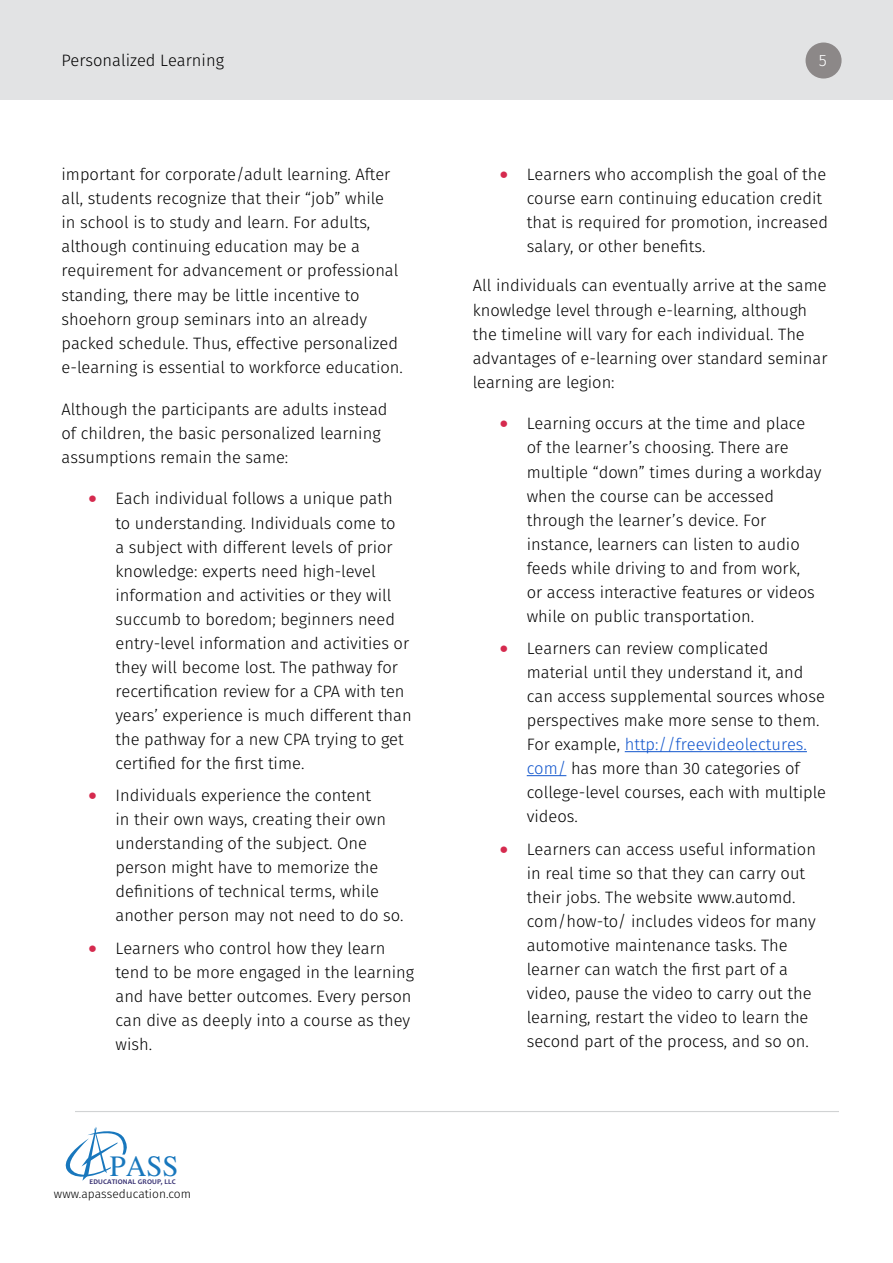
<style>
.page{position:relative;width:893px;height:1263px;background:#fff}
.page>*{position:absolute;margin:0;border:0;box-sizing:border-box;transform-origin:0 0}
.t1{font:29.55px "Times";color:#1877bd}
.t2{font:300 16.5px/24px "Fira Sans";color:#000}
.t3{font:300 16.5px "Fira Sans";color:#fff}
.t4{font:300 12px "Fira Sans";color:#000}
.t5{font:700 7.2px "Candara";letter-spacing:.02em;color:#362f71}
.s1{color:#d52a4e}
.s2{color:#15c}
</style>
<div class="page">
<div style="left:0;top:0;width:893px;height:99px;background:#e2e3e4"></div>
<div style="left:806px;top:43px;width:36px;height:36px;background:#8c8888;border-radius:50%"></div>
<hr style="left:75px;top:1111px;width:764px;height:1px;background:#d1d3d4">
<svg style="left:66px;top:1127px;width:61px;height:54px"></svg>
<hr style="left:625px;top:751px;width:182px;height:1px;background:#15c">
<hr style="left:527px;top:775px;width:39px;height:1px;background:#15c">
<p class="t2" style="left:61px;top:49px;width:164px">Personalized Learning</p>
<p class="t3" style="left:819px;top:49px;width:10px">5</p>
<p class="t2" style="left:62px;top:163px;width:343px">important for corporate/adult learning. After all, students recognize that their “job” while<br>in school is to study and learn. For adults, although continuing education may be a requirement for advancement or professional standing, there may be little incentive to shoehorn group seminars into an already packed schedule. Thus, effective personalized e-learning is essential to workforce education.</p>
<p class="t2" style="left:62px;top:397px;width:328px">Although the participants are adults instead of children, the basic personalized learning assumptions remain the same:</p>
<p class="t2" style="left:116px;top:487px;width:298px;text-indent:-27px"><span class="s1">•</span> Each individual follows a unique path to understanding. Individuals come to<br>a subject with different levels of prior knowledge: experts need high-level information and activities or they will succumb to boredom; beginners need entry-level information and activities or they will become lost. The pathway for recertification review for a CPA with ten years’ experience is much different than the pathway for a new CPA trying to get certified for the first time.</p>
<p class="t2" style="left:116px;top:783px;width:290px;text-indent:-27px"><span class="s1">•</span> Individuals experience the content<br>in their own ways, creating their own understanding of the subject. One person might have to memorize the definitions of technical terms, while another person may not need to do so.</p>
<p class="t2" style="left:116px;top:936px;width:300px;text-indent:-27px"><span class="s1">•</span> Learners who control how they learn tend to be more engaged in the learning and have better outcomes. Every person can dive as deeply into a course as they wish.</p>
<h1 class="t1" style="left:110px;top:1149px;width:70px">PASS</h1>
<p class="t4" style="left:54px;top:1186px;width:138px">www.apasseducation.com</p>
<p class="t5" style="left:89px;top:1177px;width:88px">EDUCATIONAL GROUP, LLC</p>
<p class="t2" style="left:527px;top:163px;width:303px;text-indent:-27px"><span class="s1">•</span> Learners who accomplish the goal of the course earn continuing education credit that is required for promotion, increased salary, or other benefits.</p>
<p class="t2" style="left:473px;top:274px;width:356px">All individuals can eventually arrive at the same knowledge level through e-learning, although the timeline will vary for each individual. The advantages of e-learning over standard seminar learning are legion:</p>
<p class="t2" style="left:527px;top:412px;width:296px;text-indent:-27px"><span class="s1">•</span> Learning occurs at the time and place of the learner’s choosing. There are multiple “down” times during a workday when the course can be accessed through the learner’s device. For instance, learners can listen to audio feeds while driving to and from work,<br>or access interactive features or videos while on public transportation.</p>
<p class="t2" style="left:527px;top:636px;width:301px;text-indent:-27px"><span class="s1">•</span> Learners can review complicated material until they understand it, and can access supplemental sources whose perspectives make more sense to them.<br>For example, <span class="s2">http://freevideolectures. com/</span> has more than 30 categories of college-level courses, each with multiple videos.</p>
<p class="t2" style="left:527px;top:837px;width:291px;text-indent:-27px"><span class="s1">•</span> Learners can access useful information in real time so that they can carry out their jobs. The website www.automd. com/how-to/ includes videos for many automotive maintenance tasks. The learner can watch the first part of a video, pause the video to carry out the learning, restart the video to learn the second part of the process, and so on.</p>
</div>
